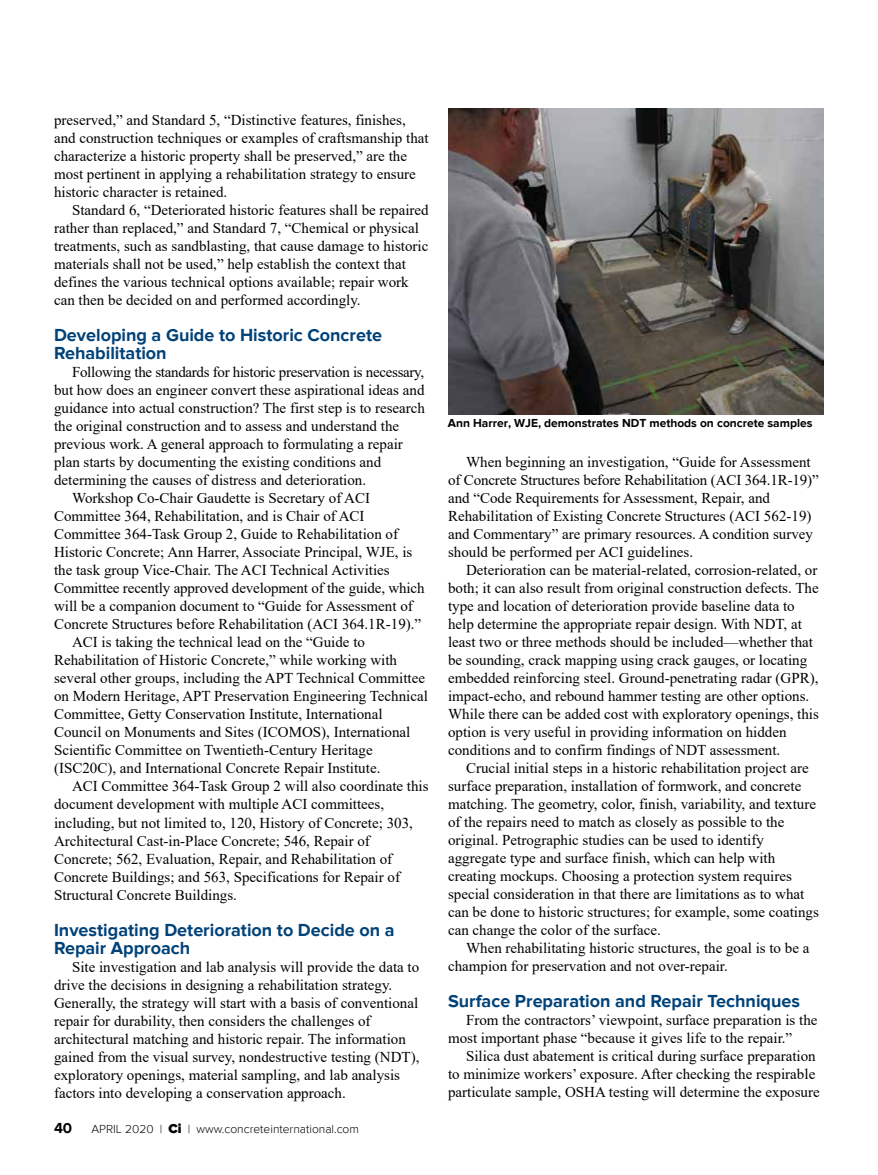
<style>
.page{position:relative;width:878px;height:1175px;background:#fff}
.page>*{position:absolute;margin:0;border:0;box-sizing:border-box;transform-origin:0 0}
.t1{font:700 18px/18px "Proxima Nova";color:#004278}
.t2{font:15px/18px "Times New Roman";color:#000}
.t3{font:15px "Times New Roman";letter-spacing:-.02em;color:#000}
.t4{font:700 15px "Proxima Nova";color:#000}
.t5{font:700 12px "Proxima Nova";color:#000}
.t6{font:300 12px "Proxima Nova";color:#000}
.s1{font-weight:900;font-size:13.5px}
</style>
<div class="page">
<img style="left:448px;top:108px;width:376px;height:306px">
<p class="t2" style="left:54px;top:111px;width:376px">preserved,” and Standard 5, “Distinctive features, finishes, and construction techniques or examples of craftsmanship that characterize a historic property shall be preserved,” are the most pertinent in applying a rehabilitation strategy to ensure historic character is retained.</p>
<p class="t2" style="left:54px;top:201px;width:376px;text-indent:18px">Standard 6, “Deteriorated historic features shall be repaired rather than replaced,” and Standard 7, “Chemical or physical treatments, such as sandblasting, that cause damage to historic materials shall not be used,” help establish the context that defines the various technical options available; repair work can then be decided on and performed accordingly.</p>
<p class="t1" style="left:54px;top:327px;width:329px">Developing a Guide to Historic Concrete<br>Rehabilitation</p>
<p class="t3" style="left:72px;top:362px;width:354px">Following the standards for historic preservation is necessary,</p>
<p class="t2" style="left:54px;top:381px;width:372px">but how does an engineer convert these aspirational ideas and</p>
<p class="t2" style="left:54px;top:399px;width:372px">guidance into actual construction? The first step is to research</p>
<p class="t2" style="left:54px;top:417px;width:346px">the original construction and to assess and understand the</p>
<p class="t2" style="left:54px;top:435px;width:350px">previous work. A general approach to formulating a repair</p>
<p class="t2" style="left:54px;top:453px;width:329px">plan starts by documenting the existing conditions and</p>
<p class="t2" style="left:54px;top:471px;width:314px">determining the causes of distress and deterioration.</p>
<p class="t2" style="left:72px;top:489px;width:299px">Workshop Co-Chair Gaudette is Secretary of ACI</p>
<p class="t2" style="left:54px;top:507px;width:312px">Committee 364, Rehabilitation, and is Chair of ACI</p>
<p class="t2" style="left:54px;top:525px;width:345px">Committee 364-Task Group 2, Guide to Rehabilitation of</p>
<p class="t2" style="left:54px;top:543px;width:360px">Historic Concrete; Ann Harrer, Associate Principal, WJE, is</p>
<p class="t2" style="left:54px;top:561px;width:337px">the task group Vice-Chair. The ACI Technical Activities</p>
<p class="t2" style="left:54px;top:579px;width:372px">Committee recently approved development of the guide, which</p>
<p class="t2" style="left:54px;top:597px;width:360px">will be a companion document to “Guide for Assessment of</p>
<p class="t2" style="left:54px;top:615px;width:369px">Concrete Structures before Rehabilitation (ACI 364.1R-19).”</p>
<p class="t2" style="left:72px;top:633px;width:294px">ACI is taking the technical lead on the “Guide to</p>
<p class="t2" style="left:54px;top:651px;width:344px">Rehabilitation of Historic Concrete,” while working with</p>
<p class="t2" style="left:54px;top:669px;width:372px">several other groups, including the APT Technical Committee</p>
<p class="t2" style="left:54px;top:687px;width:375px">on Modern Heritage, APT Preservation Engineering Technical</p>
<p class="t2" style="left:54px;top:705px;width:330px">Committee, Getty Conservation Institute, International</p>
<p class="t2" style="left:54px;top:723px;width:358px">Council on Monuments and Sites (ICOMOS), International</p>
<p class="t2" style="left:54px;top:741px;width:320px">Scientific Committee on Twentieth-Century Heritage</p>
<p class="t2" style="left:54px;top:759px;width:328px">(ISC20C), and International Concrete Repair Institute.</p>
<p class="t2" style="left:72px;top:777px;width:358px">ACI Committee 364-Task Group 2 will also coordinate this</p>
<p class="t2" style="left:54px;top:795px;width:331px">document development with multiple ACI committees,</p>
<p class="t2" style="left:54px;top:813px;width:360px">including, but not limited to, 120, History of Concrete; 303,</p>
<p class="t2" style="left:54px;top:831px;width:317px">Architectural Cast-in-Place Concrete; 546, Repair of</p>
<p class="t2" style="left:54px;top:849px;width:340px">Concrete; 562, Evaluation, Repair, and Rehabilitation of</p>
<p class="t2" style="left:54px;top:867px;width:347px">Concrete Buildings; and 563, Specifications for Repair of</p>
<p class="t2" style="left:54px;top:885px;width:184px">Structural Concrete Buildings.</p>
<p class="t1" style="left:54px;top:921px;width:342px">Investigating Deterioration to Decide on a<br>Repair Approach</p>
<p class="t2" style="left:54px;top:957px;width:367px;text-indent:18px">Site investigation and lab analysis will provide the data to drive the decisions in designing a rehabilitation strategy.<br>Generally, the strategy will start with a basis of conventional repair for durability, then considers the challenges of architectural matching and historic repair. The information gained from the visual survey, nondestructive testing (NDT), exploratory openings, material sampling, and lab analysis factors into developing a conservation approach.</p>
<p class="t4" style="left:54px;top:1119px;width:20px">40</p>
<p class="t6" style="left:91px;top:1121px;width:269px">APRIL 2020 | <span class="s1">Ci</span> | www.concreteinternational.com</p>
<p class="t5" style="left:448px;top:416px;width:366px">Ann Harrer, WJE, demonstrates NDT methods on concrete samples</p>
<p class="t2" style="left:448px;top:452px;width:372px;text-indent:18px">When beginning an investigation, “Guide for Assessment of Concrete Structures before Rehabilitation (ACI 364.1R-19)” and “Code Requirements for Assessment, Repair, and Rehabilitation of Existing Concrete Structures (ACI 562-19) and Commentary” are primary resources. A condition survey should be performed per ACI guidelines.</p>
<p class="t2" style="left:448px;top:560px;width:372px;text-indent:18px">Deterioration can be material-related, corrosion-related, or both; it can also result from original construction defects. The type and location of deterioration provide baseline data to help determine the appropriate repair design. With NDT, at least two or three methods should be included—whether that be sounding, crack mapping using crack gauges, or locating embedded reinforcing steel. Ground-penetrating radar (GPR), impact-echo, and rebound hammer testing are other options.<br>While there can be added cost with exploratory openings, this option is very useful in providing information on hidden conditions and to confirm findings of NDT assessment.</p>
<p class="t2" style="left:448px;top:758px;width:372px;text-indent:18px">Crucial initial steps in a historic rehabilitation project are surface preparation, installation of formwork, and concrete matching. The geometry, color, finish, variability, and texture of the repairs need to match as closely as possible to the original. Petrographic studies can be used to identify aggregate type and surface finish, which can help with creating mockups. Choosing a protection system requires special consideration in that there are limitations as to what can be done to historic structures; for example, some coatings can change the color of the surface.</p>
<p class="t2" style="left:448px;top:938px;width:363px;text-indent:18px">When rehabilitating historic structures, the goal is to be a champion for preservation and not over-repair.</p>
<p class="t1" style="left:448px;top:992px;width:353px">Surface Preparation and Repair Techniques</p>
<p class="t2" style="left:448px;top:1010px;width:371px;text-indent:18px">From the contractors’ viewpoint, surface preparation is the most important phase “because it gives life to the repair.”</p>
<p class="t2" style="left:448px;top:1046px;width:373px;text-indent:18px">Silica dust abatement is critical during surface preparation to minimize workers’ exposure. After checking the respirable particulate sample, OSHA testing will determine the exposure</p>
</div>
